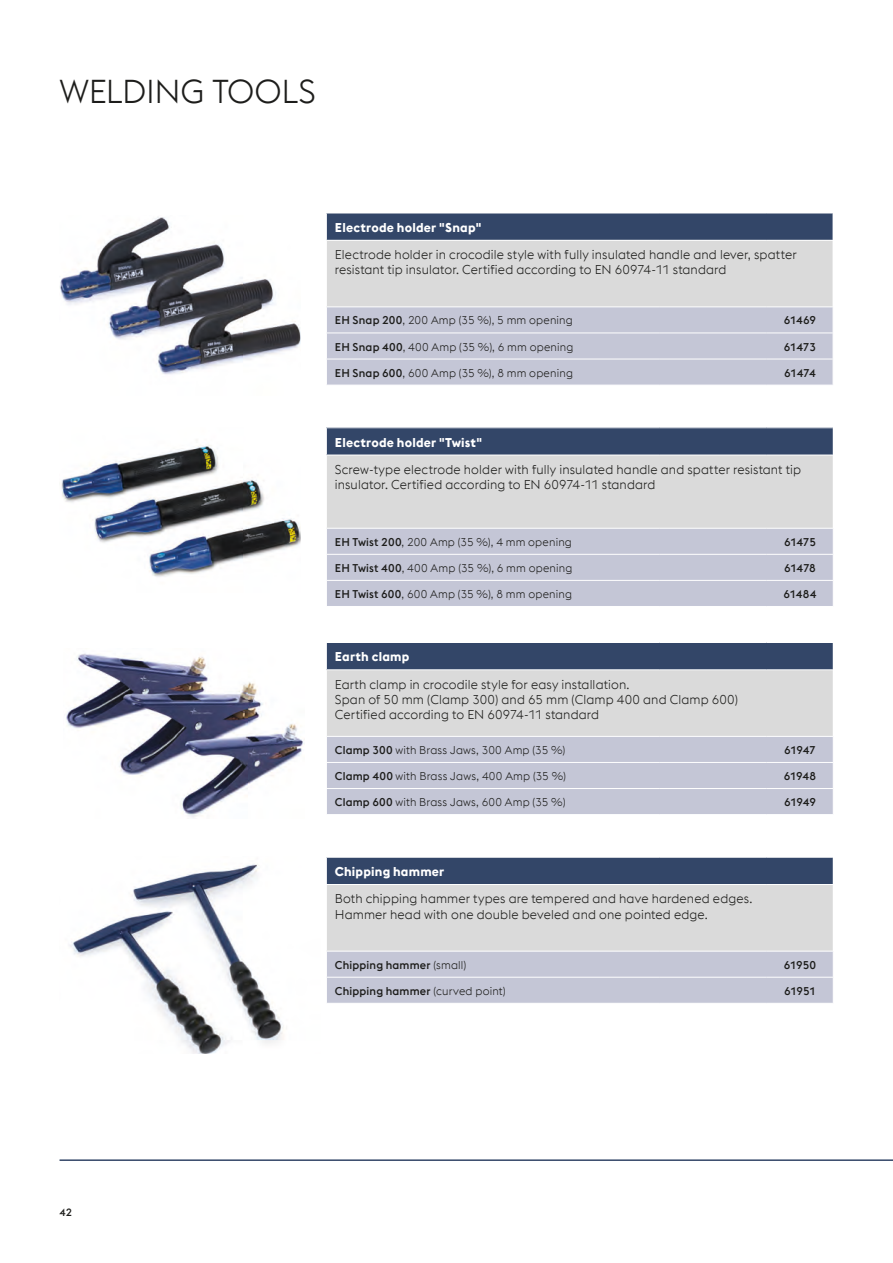
<style>
.page{position:relative;width:893px;height:1263px;background:#fff}
.page>*{position:absolute;margin:0;border:0;box-sizing:border-box;transform-origin:0 0}
.t1{font:300 33px "voestalpine";letter-spacing:-.01em;color:#1d1d1b}
.t2{font:300 12.75px/15.3px "voestalpine";letter-spacing:.01em;color:#1d1d1b}
.t3{font:700 12.75px "voestalpine";letter-spacing:.015em;color:#fff}
.t4{font:300 11.25px "voestalpine";letter-spacing:.02em;color:#1d1d1b}
.t5{font:500 11.25px "voestalpine";letter-spacing:-.01em;color:#1d1d1b}
.t6{font:500 11.25px "voestalpine";letter-spacing:.015em;color:#1d1d1b}
.t7{font:500 10.5px "voestalpine";color:#1d1d1b}
.s1{font-weight:500}
.s2{font-weight:300}
</style>
<div class="page">
<hr style="left:60px;top:1159px;width:833px;height:2px;background:#334668">
<div style="left:326px;top:428px;width:507px;height:27px;background:#334668"></div>
<div style="left:326px;top:455px;width:507px;height:73px;background:#dadada"></div>
<hr style="left:326px;top:455px;width:1px;height:73px;background:#fff">
<svg style="left:326px;top:428px;width:1px;height:27px"></svg>
<hr style="left:326px;top:455px;width:333px;height:1px;background:#fff">
<hr style="left:659px;top:455px;width:108px;height:1px;background:#fff">
<hr style="left:767px;top:455px;width:67px;height:1px;background:#fff">
<div style="left:327px;top:528px;width:506px;height:78px;background:#c4c6d6"></div>
<hr style="left:659px;top:528px;width:108px;height:1px;background:#fff">
<hr style="left:659px;top:554px;width:108px;height:1px;background:#fff">
<hr style="left:767px;top:554px;width:67px;height:1px;background:#fff">
<hr style="left:659px;top:580px;width:108px;height:1px;background:#fff">
<hr style="left:767px;top:580px;width:67px;height:1px;background:#fff">
<div style="left:326px;top:642px;width:507px;height:28px;background:#334668"></div>
<div style="left:326px;top:670px;width:507px;height:66px;background:#dadada"></div>
<hr style="left:326px;top:642px;width:333px;height:1px;background:#fff">
<svg style="left:326px;top:643px;width:1px;height:26px"></svg>
<hr style="left:659px;top:642px;width:108px;height:1px;background:#fff">
<hr style="left:767px;top:642px;width:67px;height:1px;background:#fff">
<hr style="left:326px;top:669px;width:333px;height:1px;background:#fff">
<hr style="left:326px;top:670px;width:1px;height:66px;background:#fff">
<hr style="left:659px;top:669px;width:108px;height:1px;background:#fff">
<hr style="left:767px;top:669px;width:67px;height:1px;background:#fff">
<div style="left:327px;top:737px;width:506px;height:77px;background:#c4c6d6"></div>
<hr style="left:659px;top:762px;width:108px;height:1px;background:#fff">
<hr style="left:767px;top:762px;width:67px;height:1px;background:#fff">
<hr style="left:659px;top:788px;width:108px;height:1px;background:#fff">
<hr style="left:767px;top:788px;width:67px;height:1px;background:#fff">
<div style="left:326px;top:857px;width:507px;height:27px;background:#334668"></div>
<div style="left:326px;top:884px;width:507px;height:67px;background:#dadada"></div>
<hr style="left:326px;top:857px;width:333px;height:1px;background:#fff">
<svg style="left:326px;top:858px;width:1px;height:26px"></svg>
<hr style="left:659px;top:857px;width:108px;height:1px;background:#fff">
<hr style="left:767px;top:857px;width:67px;height:1px;background:#fff">
<hr style="left:326px;top:884px;width:333px;height:1px;background:#fff">
<hr style="left:326px;top:885px;width:1px;height:66px;background:#fff">
<hr style="left:659px;top:884px;width:108px;height:1px;background:#fff">
<hr style="left:767px;top:884px;width:67px;height:1px;background:#fff">
<div style="left:327px;top:951px;width:506px;height:52px;background:#c4c6d6"></div>
<hr style="left:659px;top:951px;width:108px;height:1px;background:#fff">
<hr style="left:659px;top:977px;width:108px;height:1px;background:#fff">
<hr style="left:767px;top:977px;width:67px;height:1px;background:#fff">
<div style="left:326px;top:213px;width:507px;height:27px;background:#334668"></div>
<div style="left:326px;top:240px;width:507px;height:67px;background:#dadada"></div>
<hr style="left:326px;top:241px;width:1px;height:65px;background:#fff">
<hr style="left:326px;top:213px;width:333px;height:1px;background:#fff">
<svg style="left:326px;top:213px;width:1px;height:27px"></svg>
<hr style="left:659px;top:213px;width:108px;height:1px;background:#fff">
<hr style="left:767px;top:213px;width:66px;height:1px;background:#fff">
<hr style="left:326px;top:240px;width:333px;height:1px;background:#fff">
<hr style="left:659px;top:240px;width:108px;height:1px;background:#fff">
<hr style="left:767px;top:240px;width:66px;height:1px;background:#fff">
<hr style="left:326px;top:306px;width:333px;height:1px;background:#fff">
<hr style="left:659px;top:306px;width:108px;height:1px;background:#fff">
<hr style="left:767px;top:306px;width:66px;height:1px;background:#fff">
<svg style="left:327px;top:307px;width:506px;height:78px"></svg>
<img style="left:69px;top:864px;width:215px;height:190px">
<img style="left:66px;top:653px;width:238px;height:165px">
<img style="left:61px;top:445px;width:239px;height:132px">
<img style="left:60px;top:217px;width:240px;height:158px">
<h1 class="t1" style="left:60px;top:73px;width:258px">WELDING TOOLS</h1>
<p class="t3" style="left:335px;top:219px;width:148px">Electrode holder "Snap"</p>
<p class="t2" style="left:335px;top:247px;width:463px">Electrode holder in crocodile style with fully insulated handle and lever, spatter resistant tip insulator. Certified according to EN 60974-11 standard</p>
<p class="t4" style="left:335px;top:314px;width:239px"><span class="s1">EH Snap 200</span>, 200 Amp (35 %), 5 mm opening</p>
<p class="t5" style="left:784px;top:314px;width:34px">61469</p>
<p class="t4" style="left:335px;top:340px;width:240px"><span class="s1">EH Snap 400</span>, 400 Amp (35 %), 6 mm opening</p>
<p class="t5" style="left:784px;top:340px;width:34px">61473</p>
<p class="t4" style="left:335px;top:366px;width:240px"><span class="s1">EH Snap 600</span>, 600 Amp (35 %), 8 mm opening</p>
<p class="t5" style="left:784px;top:366px;width:33px">61474</p>
<p class="t3" style="left:335px;top:434px;width:149px">Electrode holder "Twist"</p>
<p class="t2" style="left:335px;top:462px;width:468px">Screw-type electrode holder with fully insulated handle and spatter resistant tip insulator. Certified according to EN 60974-11 standard</p>
<p class="t4" style="left:335px;top:535px;width:239px"><span class="s1">EH Twist 200</span>, 200 Amp (35 %), 4 mm opening</p>
<p class="t5" style="left:784px;top:535px;width:34px">61475</p>
<p class="t4" style="left:335px;top:561px;width:239px"><span class="s1">EH Twist 400</span>, 400 Amp (35 %), 6 mm opening</p>
<p class="t5" style="left:784px;top:561px;width:33px">61478</p>
<p class="t4" style="left:335px;top:587px;width:239px"><span class="s1">EH Twist 600</span>, 600 Amp (35 %), 8 mm opening</p>
<p class="t5" style="left:783px;top:587px;width:35px">61484</p>
<p class="t3" style="left:335px;top:648px;width:76px">Earth clamp</p>
<p class="t2" style="left:335px;top:676px;width:405px">Earth clamp in crocodile style for easy installation.<br>Span of 50 mm (Clamp 300) and 65 mm (Clamp 400 and Clamp 600)<br>Certified according to EN 60974-11 standard</p>
<p class="t4" style="left:335px;top:743px;width:232px"><span class="s1">Clamp 300</span> with Brass Jaws, 300 Amp (35 %)</p>
<p class="t5" style="left:784px;top:743px;width:33px">61947</p>
<p class="t4" style="left:335px;top:769px;width:233px"><span class="s1">Clamp 400</span> with Brass Jaws, 400 Amp (35 %)</p>
<p class="t5" style="left:784px;top:769px;width:34px">61948</p>
<p class="t4" style="left:335px;top:796px;width:232px"><span class="s1">Clamp 600</span> with Brass Jaws, 600 Amp (35 %)</p>
<p class="t5" style="left:784px;top:795px;width:33px">61949</p>
<p class="t3" style="left:335px;top:863px;width:111px">Chipping hammer</p>
<p class="t2" style="left:335px;top:891px;width:419px">Both chipping hammer types are tempered and have hardened edges.<br>Hammer head with one double beveled and one pointed edge.</p>
<p class="t6" style="left:335px;top:958px;width:133px">Chipping hammer <span class="s2">(small)</span></p>
<p class="t5" style="left:784px;top:958px;width:34px">61950</p>
<p class="t6" style="left:335px;top:984px;width:172px">Chipping hammer <span class="s2">(curved point)</span></p>
<p class="t5" style="left:784px;top:984px;width:33px">61951</p>
<p class="t7" style="left:60px;top:1206px;width:14px">42</p>
</div>
